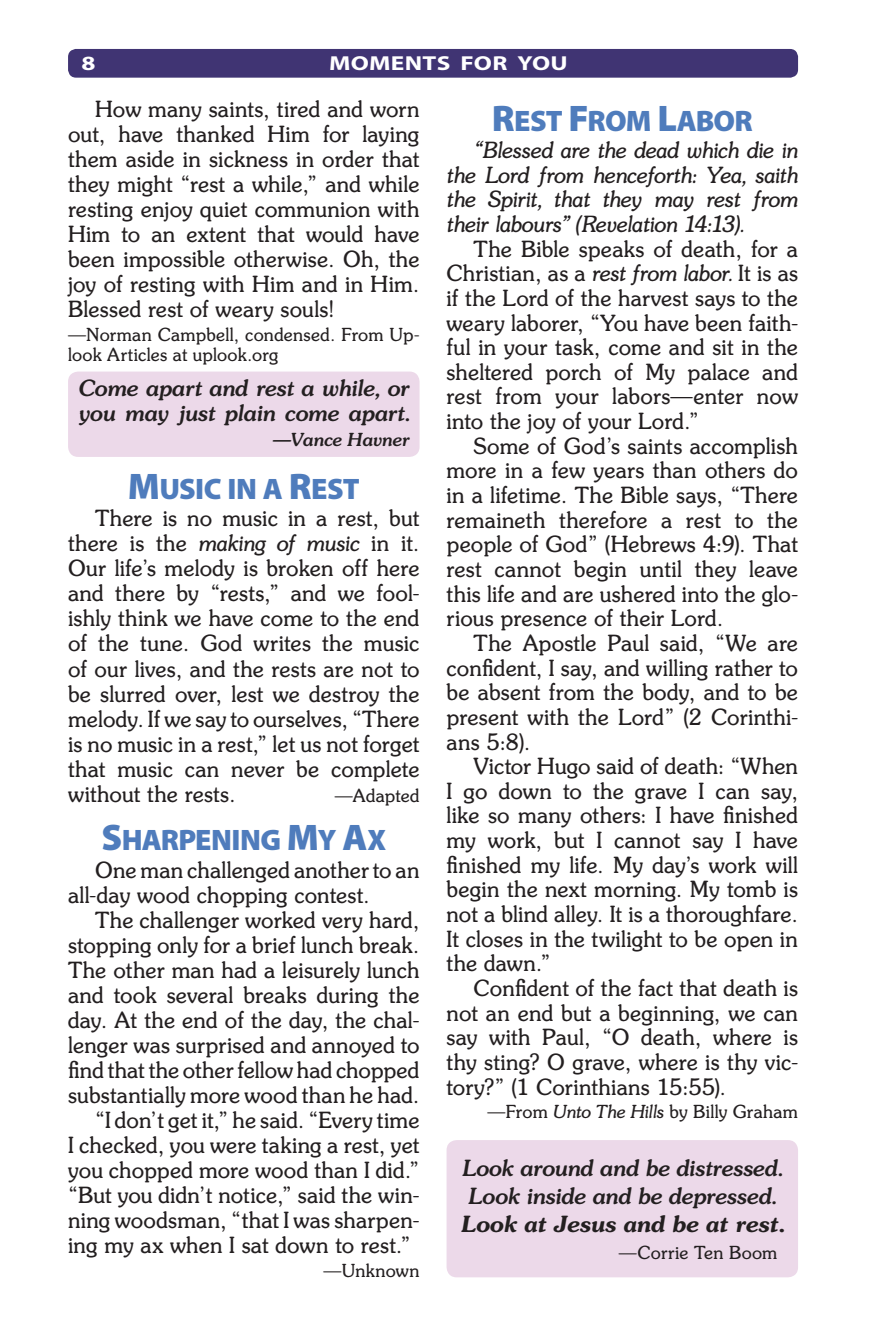
<style>
.page{position:relative;width:871px;height:1337px;background:#fff}
.page>*{position:absolute;margin:0;border:0;box-sizing:border-box;transform-origin:0 0}
.Headline{font:29.7px "Myriad Pro Black SC800";letter-spacing:-.025em;color:#4f7cbc}
.Body_Text{font:22.28px/25px "Souvenir";letter-spacing:.005em;color:#231f20;text-align:justify}
.Body_Text-2{font:italic 22.28px/24.5px "Souvenir";letter-spacing:-.01em;color:#231f20;text-align:justify}
.Body_Text-3{font:italic 700 22.28px "Souvenir";letter-spacing:-.005em;color:#231f20}
.Pullquote{font:italic 700 22.28px/25px "Souvenir";letter-spacing:-.01em;color:#231f20}
.Body_Text-4{font:italic 800 22.28px "Souvenir";color:#231f20}
.t1{font:700 20.25px "Myriad Pro";letter-spacing:.01em;color:#fff;scale:1.25 1}
.Credit_Line{font:18px/19.6px "Souvenir";letter-spacing:.015em;color:#231f20}
.Pullquote-2{font:italic 700 18px "Souvenir";letter-spacing:-.005em;color:#231f20}
.Body_Text-5{font:18px "Souvenir";letter-spacing:.01em;color:#231f20}
.s1{font-size:37.12px}
.s2{font-style:italic}
</style>
<div class="page">
<div style="left:68px;top:49px;width:730px;height:29px;background:#403473;border-radius:8px"></div>
<div style="left:68px;top:371px;width:351px;height:86px;background:#ecd9e9;border-radius:10px"></div>
<div style="left:446px;top:1140px;width:352px;height:137px;background:#ecd9e9;border-radius:10px"></div>
<p class="t1" style="left:82px;top:50px;width:13px">8</p>
<p class="t1" style="left:329px;top:50px;width:192px">MOMENTS FOR YOU</p>
<p class="Body_Text" style="left:68px;top:96px;width:353px;text-indent:27px">How many saints, tired and worn out, have thanked Him for laying them aside in sickness in order that they might “rest a while,” and while resting enjoy quiet communion with Him to an extent that would have been impossible otherwise. Oh, the joy of resting with Him and in Him.<br>Blessed rest of weary souls!</p>
<p class="Credit_Line" style="left:68px;top:324px;width:353px">—Norman Campbell, condensed. From Up&shy;look Articles at uplook.org</p>
<p class="Pullquote" style="left:78px;top:375px;width:333px">Come apart and rest a while, or you may just plain come apart.</p>
<p class="Pullquote-2" style="left:272px;top:428px;width:138px">—Vance Havner</p>
<p class="Headline" style="left:128px;top:472px;width:233px"><span class="s1">M</span>USIC IN A <span class="s1">R</span>EST</p>
<p class="Body_Text" style="left:68px;top:505px;width:353px;text-indent:27px">There is no music in a rest, but there is the <span class="s2">making of music</span> in it.<br>Our life’s melody is broken off here and there by “rests,” and we fool&shy;ishly think we have come to the end of the tune. God writes the music of our lives, and the rests are not to be slurred over, lest we destroy the melody. If we say to ourselves, “There is no music in a rest,” let us not forget that music can never be complete without the rests.</p>
<p class="Headline" style="left:492px;top:104px;width:263px"><span class="s1">R</span>EST <span class="s1">F</span>ROM <span class="s1">L</span>ABOR</p>
<p class="Body_Text-2" style="left:446px;top:137px;width:353px;text-indent:27px">“Blessed are the dead which die in the Lord from henceforth: Yea, saith the Spirit, that they may rest from their labours” (Revelation 14:13).</p>
<p class="Body_Text" style="left:446px;top:236px;width:353px;text-indent:27px">The Bible speaks of death, for a Christian, as a <span class="s2">rest from labor.</span> It is as if the Lord of the harvest says to the weary laborer, “You have been faith&shy;ful in your task, come and sit in the sheltered porch of My palace and rest from your labors—enter now into the joy of your Lord.”</p>
<p class="Body_Text" style="left:446px;top:433px;width:353px;text-indent:27px">Some of God’s saints accomplish more in a few years than others do in a lifetime. The Bible says, “There remaineth therefore a rest to the people of God” (Hebrews 4:9). That rest cannot begin until they leave this life and are ushered into the glo&shy;rious presence of their Lord.</p>
<p class="Body_Text" style="left:446px;top:630px;width:353px;text-indent:27px">The Apostle Paul said, “We are confident, I say, and willing rather to be absent from the body, and to be present with the Lord” (2 Corinthi&shy;ans 5:8).</p>
<p class="Body_Text" style="left:446px;top:753px;width:353px;text-indent:27px">Victor Hugo said of death: “When I go down to the grave I can say, like so many others: I have finished my work, but I cannot say I have finished my life. My day’s work will begin the next morning. My tomb is not a blind alley. It is a thoroughfare.<br>It closes in the twilight to be open in the dawn.”</p>
<p class="Body_Text" style="left:446px;top:975px;width:353px;text-indent:27px">Confident of the fact that death is not an end but a beginning, we can say with Paul, “O death, where is thy sting? O grave, where is thy vic&shy;tory?” (1 Corinthians 15:55).</p>
<p class="Credit_Line" style="left:487px;top:1101px;width:312px">—From <span class="s2">Unto The Hills</span> by Billy Graham</p>
<p class="Body_Text-3" style="left:462px;top:1154px;width:322px">Look around and be distressed.</p>
<p class="Body_Text-3" style="left:468px;top:1182px;width:310px">Look inside and be depressed.</p>
<p class="Body_Text-4" style="left:460px;top:1210px;width:325px">Look at Jesus and be at rest.</p>
<p class="Credit_Line" style="left:619px;top:1242px;width:160px">—Corrie Ten Boom</p>
<p class="Body_Text-5" style="left:335px;top:784px;width:86px">—Adapted</p>
<p class="Headline" style="left:101px;top:823px;width:286px"><span class="s1">S</span>HARPENING <span class="s1">M</span>Y <span class="s1">A</span>X</p>
<p class="Body_Text" style="left:68px;top:856px;width:353px;text-indent:27px">One man challenged another to an all-day wood chopping contest.</p>
<p class="Body_Text" style="left:68px;top:906px;width:353px;text-indent:27px">The challenger worked very hard, stopping only for a brief lunch break.<br>The other man had a leisurely lunch and took several breaks during the day. At the end of the day, the chal&shy;lenger was surprised and annoyed to find that the other fellow had chopped substantially more wood than he had.</p>
<p class="Body_Text" style="left:68px;top:1107px;width:353px;text-indent:27px">“I don’t get it,” he said. “Every time I checked, you were taking a rest, yet you chopped more wood than I did.” “But you didn’t notice,” said the win&shy;ning woodsman, “that I was sharpen&shy;ing my ax when I sat down to rest.”</p>
<p class="Credit_Line" style="left:323px;top:1260px;width:98px">—Unknown</p>
</div>
